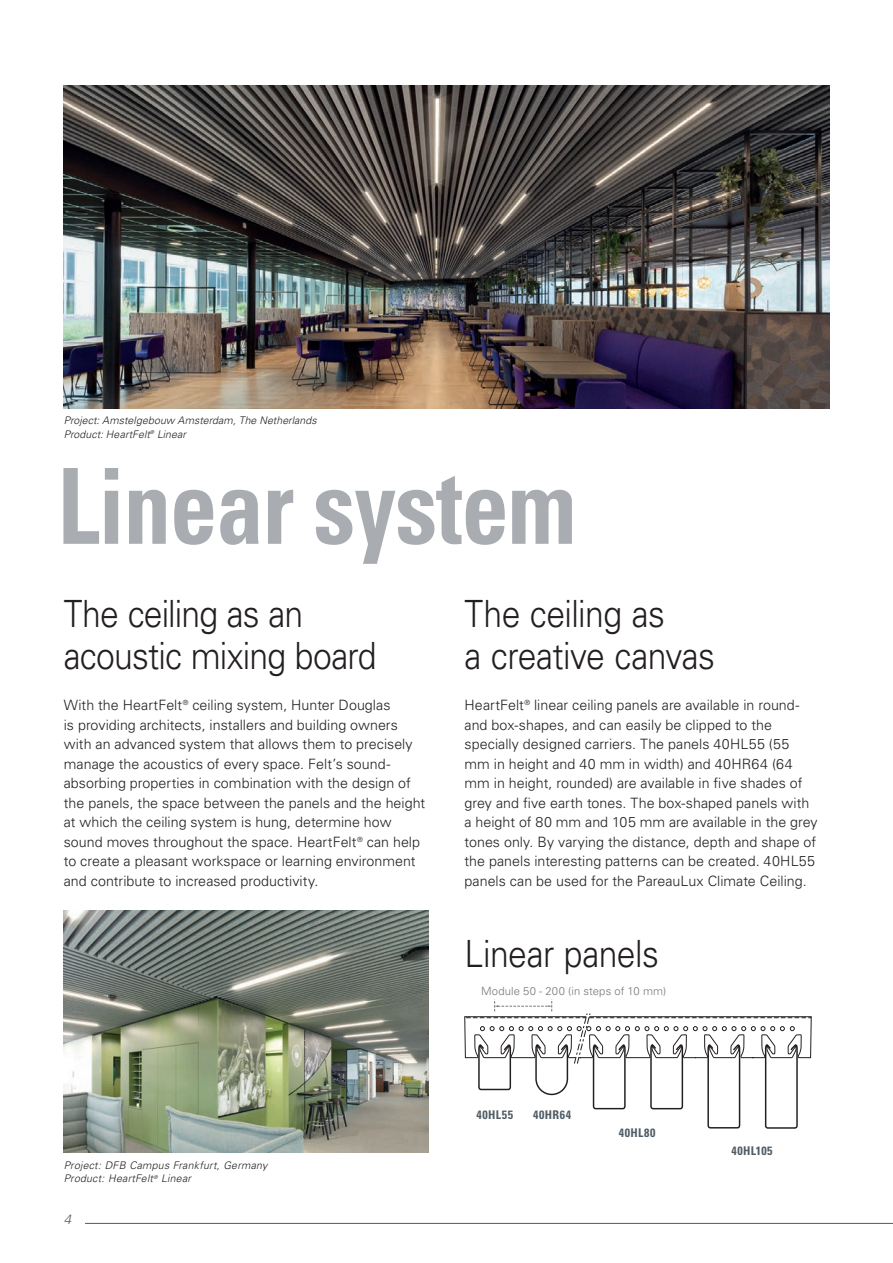
<style>
.page{position:relative;width:893px;height:1263px;background:#fff}
.page>*{position:absolute;margin:0;border:0;box-sizing:border-box;transform-origin:0 0}
.t1{font:700 condensed 105px "Univers LT Std";letter-spacing:-.01em;color:#a9adb2;scale:.9 1}
.t2{font:300 37.5px/42.6px "Univers LT Std";letter-spacing:-.02em;color:#231f20;scale:.9 1}
.t3{font:300 14.25px/19.5px "Univers LT Std";color:#231f20}
.t4{font:italic 300 13.5px "Univers LT Std";color:#57585a}
.t5{font:700 condensed 12px "Univers LT Std";letter-spacing:.04em;color:#505c65}
.t6{font:300 11.25px "Univers LT Std";letter-spacing:.01em;color:#76787b}
.t7{font:italic 300 10.5px/13.5px "Univers LT Std";letter-spacing:.015em;color:#231f20}
</style>
<div class="page">
<hr style="left:85px;top:1223px;width:808px;height:1px;background:#57585a">
<img style="left:64px;top:85px;width:765px;height:323px">
<img style="left:64px;top:910px;width:364px;height:242px">
<svg style="left:465px;top:999px;width:346px;height:130px"></svg>
<p class="t7" style="left:64px;top:414px;width:255px">Project: Amstelgebouw Amsterdam, The Netherlands<br>Product: HeartFelt<sup>®</sup> Linear</p>
<h1 class="t1" style="left:57px;top:442px;width:578px">Linear system</h1>
<h2 class="t2" style="left:64px;top:592px;width:349px">The ceiling as an acoustic mixing board</h2>
<p class="t3" style="left:64px;top:695px;width:363px">With the HeartFelt<sup>®</sup> ceiling system, Hunter Douglas<br>is providing architects, installers and building owners with an advanced system that allows them to precisely manage the acoustics of every space. Felt’s sound&shy;absorbing properties in combination with the design of the panels, the space between the panels and the height at which the ceiling system is hung, determine how sound moves throughout the space. HeartFelt<sup>®</sup> can help to create a pleasant workspace or learning environment and contribute to increased productivity.</p>
<h2 class="t2" style="left:465px;top:592px;width:280px">The ceiling as<br>a creative canvas</h2>
<p class="t3" style="left:465px;top:695px;width:355px">HeartFelt<sup>®</sup> linear ceiling panels are available in round&shy;and box-shapes, and can easily be clipped to the specially designed carriers. The panels 40HL55 (55 mm in height and 40 mm in width) and 40HR64 (64 mm in height, rounded) are available in five shades of grey and five earth tones. The box-shaped panels with a height of 80 mm and 105 mm are available in the grey tones only. By varying the distance, depth and shape of the panels interesting patterns can be created. 40HL55 panels can be used for the PareauLux Climate Ceiling.</p>
<h2 class="t2" style="left:465px;top:932px;width:218px">Linear panels</h2>
<p class="t6" style="left:481px;top:984px;width:187px">Module 50 - 200 (in steps of 10 mm)</p>
<p class="t7" style="left:64px;top:1158px;width:205px">Project: DFB Campus Frankfurt, Germany<br>Product: HeartFelt<sup>®</sup> Linear</p>
<p class="t4" style="left:64px;top:1211px;width:9px">4</p>
<p class="t5" style="left:476px;top:1107px;width:38px">40HL55</p>
<p class="t5" style="left:533px;top:1107px;width:39px">40HR64</p>
<p class="t5" style="left:619px;top:1125px;width:38px">40HL80</p>
<p class="t5" style="left:731px;top:1143px;width:43px">40HL105</p>
</div>
